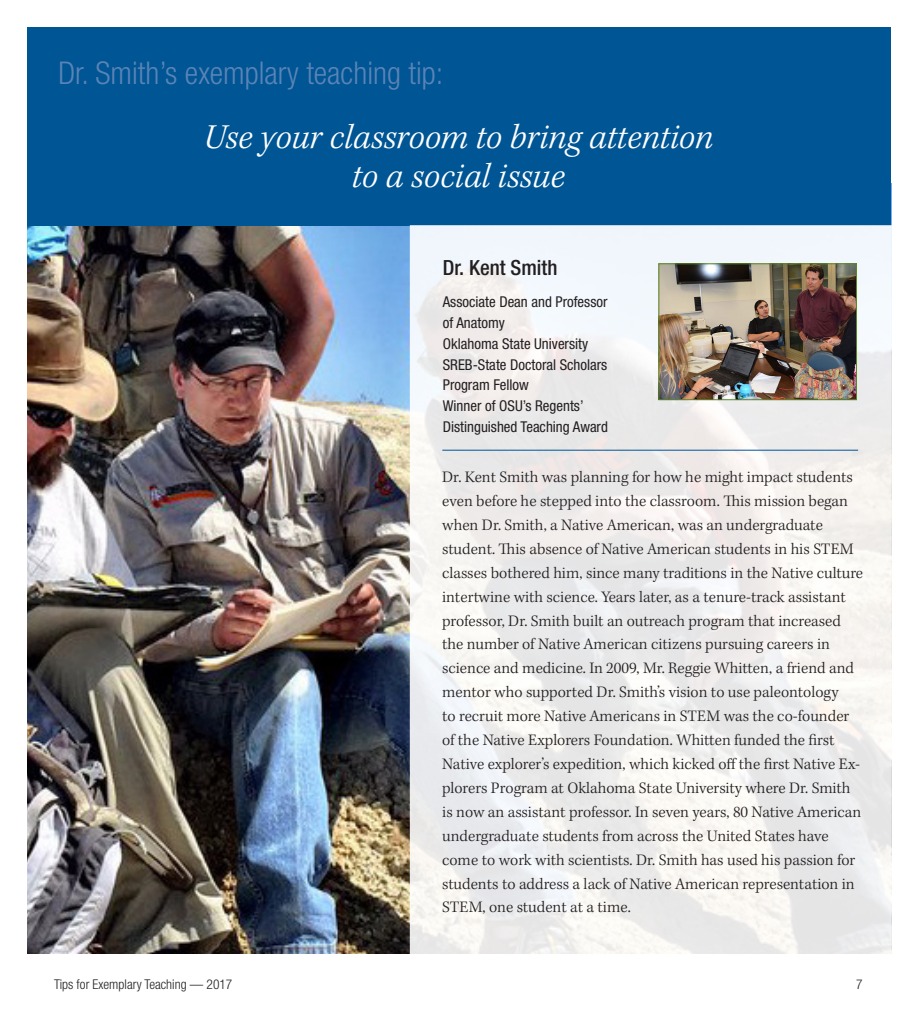
<style>
.page{position:relative;width:918px;height:1026px;background:#fff}
.page>*{position:absolute;margin:0;border:0;box-sizing:border-box;transform-origin:0 0}
.t1{font:italic 300 35.85px/38.8px "Kepler Std";color:#fff;text-align:center}
.t2{font:300 condensed 31.35px "Helvetica Neue";color:#5b84b6}
.t3{font:500 condensed 20.85px "Helvetica Neue";color:#231f20}
.t4{font:300 16.5px/23.9px "Kepler Std";color:#231f20}
.t5{font:condensed 15px/20.9px "Helvetica Neue";color:#231f20}
.quote{font:300 condensed 13.5px "Helvetica Neue";color:#231f20}
</style>
<div class="page">
<img style="left:27px;top:226px;width:383px;height:727px">
<div style="left:27px;top:27px;width:864px;height:199px;background:#005594"></div>
<svg style="left:410px;top:225px;width:482px;height:729px;fill:#f0eded"></svg>
<hr style="left:442px;top:450px;width:416px;height:1px;background:#005594">
<img style="left:661px;top:266px;width:194px;height:132px">
<div style="left:659px;top:264px;width:198px;height:136px;border:1px solid #5c8727"></div>
<p class="t2" style="left:58px;top:55px;width:386px">Dr. Smith’s exemplary teaching tip:</p>
<p class="t1" style="left:203px;top:119px;width:511px">Use your classroom to bring attention to a social issue</p>
<p class="t3" style="left:443px;top:255px;width:116px">Dr. Kent Smith</p>
<p class="t5" style="left:443px;top:291px;width:167px">Associate Dean and Professor of Anatomy<br>Oklahoma State University<br>SREB-State Doctoral Scholars<br>Program Fellow<br>Winner of OSU’s Regents’<br>Distinguished Teaching Award</p>
<p class="t4" style="left:442px;top:466px;width:422px">Dr. Kent Smith was planning for how he might impact students even before he stepped into the classroom. This mission began when Dr. Smith, a Native American, was an undergraduate student. This absence of Native American students in his STEM classes bothered him, since many traditions in the Native culture intertwine with science. Years later, as a tenure-track assistant professor, Dr. Smith built an outreach program that increased the number of Native American citizens pursuing careers in science and medicine. In 2009, Mr. Reggie Whitten, a friend and mentor who supported Dr. Smith’s vision to use paleontology<br>to recruit more Native Americans in STEM was the co-founder of the Native Explorers Foundation. Whitten funded the first Native explorer’s expedition, which kicked off the first Native Ex&shy;plorers Program at Oklahoma State University where Dr. Smith is now an assistant professor. In seven years, 80 Native American undergraduate students from across the United States have come to work with scientists. Dr. Smith has used his passion for students to address a lack of Native American representation in STEM, one student at a time.</p>
<p class="quote" style="left:54px;top:977px;width:180px">Tips for Exemplary Teaching — 2017</p>
<p class="quote" style="left:856px;top:977px;width:8px">7</p>
</div>
